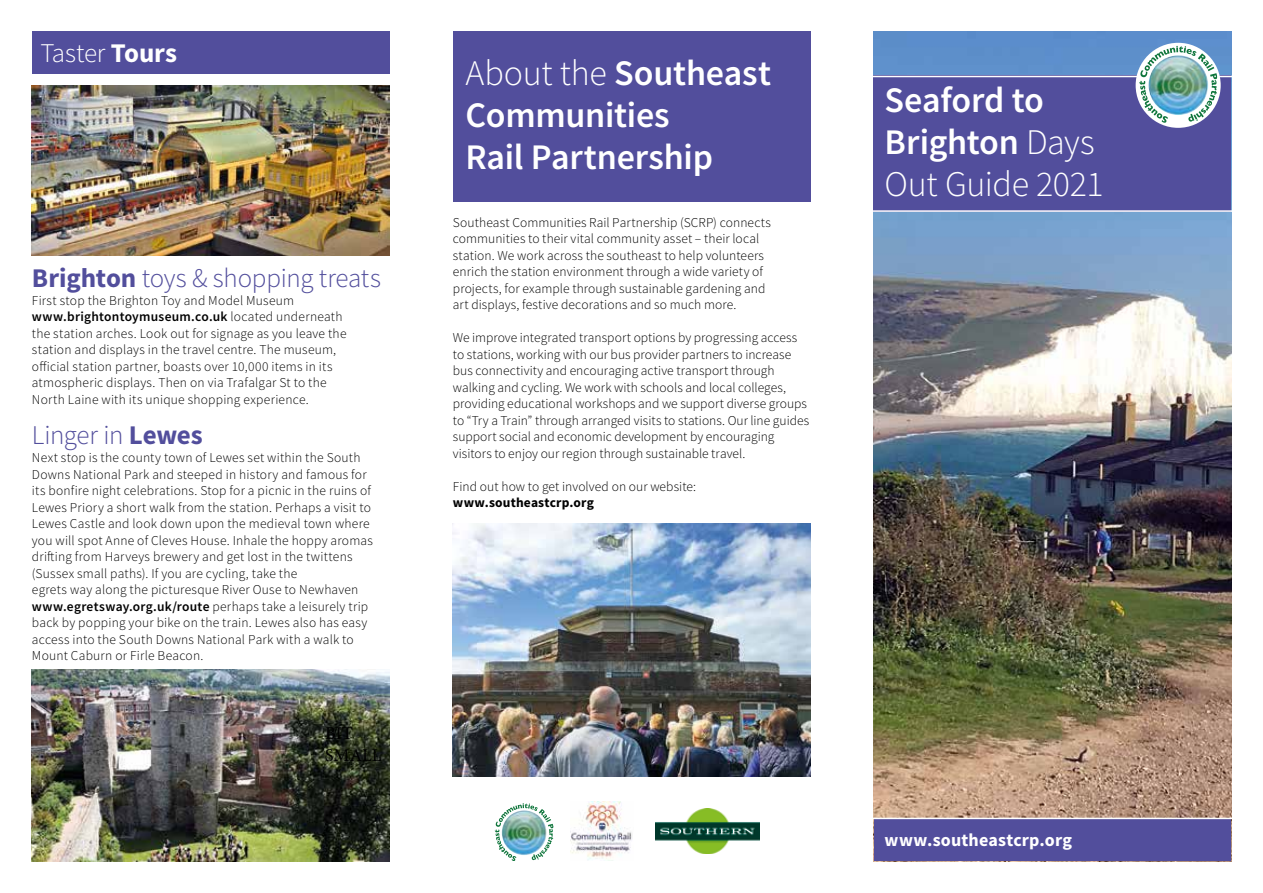
<style>
.page{position:relative;width:1263px;height:893px;background:#fff}
.page>*{position:absolute;margin:0;border:0;box-sizing:border-box;transform-origin:0 0}
.t1{font:600 36px/42px "Source Sans Pro";letter-spacing:-.005em;color:#fff}
.t2{font:300 27px "Source Sans Pro";letter-spacing:-.015em;color:#524e9c}
.t3{font:300 27px "Source Sans Pro";letter-spacing:-.005em;color:#fff}
.t4{font:700 18px "Source Sans Pro";letter-spacing:.01em;color:#fff}
.t5{font:18px/21.6px "Minion Pro";color:#000}
.t6{font:300 13.5px/16.5px "Source Sans Pro";letter-spacing:.01em;color:#000}
.t7{font:700 13.5px "Source Sans Pro";letter-spacing:.01em;color:#000}
.s1{font-weight:700}
.s2{font-weight:600}
.s3{font-weight:300}
</style>
<div class="page">
<img style="left:874px;top:32px;width:357px;height:829px">
<div style="left:874px;top:76px;width:357px;height:136px;background:#524e9c"></div>
<hr style="left:863px;top:210px;width:381px;height:2px;background:#fff">
<hr style="left:863px;top:76px;width:381px;height:1px;background:#fff">
<div style="left:875px;top:818px;width:356px;height:43px;background:#524e9c"></div>
<hr style="left:855px;top:818px;width:389px;height:1px;background:#fff">
<img style="left:32px;top:85px;width:357px;height:170px">
<img style="left:32px;top:670px;width:357px;height:191px">
<div style="left:32px;top:32px;width:357px;height:42px;background:#524e9c"></div>
<img style="left:453px;top:524px;width:357px;height:253px">
<div style="left:453px;top:32px;width:357px;height:170px;background:#524e9c"></div>
<div style="left:1136px;top:43px;width:85px;height:85px;background:#fff;border-radius:50%"></div>
<svg style="left:1139px;top:46px;width:78px;height:77px"></svg>
<img style="left:1148px;top:55px;width:60px;height:60px;border-radius:30px">
<img style="left:655px;top:808px;width:105px;height:45px">
<svg style="left:495px;top:803px;width:58px;height:58px"></svg>
<img style="left:502px;top:810px;width:45px;height:45px;border-radius:22px">
<img style="left:570px;top:802px;width:62px;height:58px">
<h2 class="t3" style="left:40px;top:36px;width:138px">Taster <span class="s1">Tours</span></h2>
<h2 class="t2" style="left:32px;top:261px;width:351px"><span class="s1">Brighton</span> toys &amp; shopping treats</h2>
<p class="t6" style="left:32px;top:292px;width:316px">First stop the Brighton Toy and Model Museum <span class="s2">www.brightontoymuseum.co.uk</span> located underneath the station arches. Look out for signage as you leave the station and displays in the travel centre. The museum, official station partner, boasts over 10,000 items in its atmospheric displays. Then on via Trafalgar St to the North Laine with its unique shopping experience.</p>
<h2 class="t2" style="left:32px;top:419px;width:172px">Linger in <span class="s1">Lewes</span></h2>
<p class="t6" style="left:32px;top:450px;width:342px">Next stop is the county town of Lewes set within the South Downs National Park and steeped in history and famous for its bonfire night celebrations. Stop for a picnic in the ruins of Lewes Priory a short walk from the station. Perhaps a visit to Lewes Castle and look down upon the medieval town where you will spot Anne of Cleves House. Inhale the hoppy aromas drifting from Harveys brewery and get lost in the twittens (Sussex small paths). If you are cycling, take the<br>egrets way along the picturesque River Ouse to Newhaven <span class="s2">www.egretsway.org.uk/route</span> perhaps take a leisurely trip back by popping your bike on the train. Lewes also has easy access into the South Downs National Park with a walk to Mount Caburn or Firle Beacon.</p>
<h3 class="t5" style="left:325px;top:723px;width:58px">BIT<br>SMALL</h3>
<h1 class="t1" style="left:465px;top:52px;width:307px"><span class="s3">About the</span> Southeast<br>Communities<br>Rail Partnership</h1>
<p class="t6" style="left:453px;top:214px;width:320px">Southeast Communities Rail Partnership (SCRP) connects communities to their vital community asset – their local station. We work across the southeast to help volunteers enrich the station environment through a wide variety of projects, for example through sustainable gardening and art displays, festive decorations and so much more.</p>
<p class="t6" style="left:453px;top:330px;width:358px">We improve integrated transport options by progressing access to stations, working with our bus provider partners to increase bus connectivity and encouraging active transport through walking and cycling. We work with schools and local colleges, providing educational workshops and we support diverse groups to “Try a Train” through arranged visits to stations. Our line guides support social and economic development by encouraging visitors to enjoy our region through sustainable travel.</p>
<p class="t6" style="left:453px;top:478px;width:245px">Find out how to get involved on our website:</p>
<p class="t7" style="left:453px;top:494px;width:142px">www.southeastcrp.org</p>
<h1 class="t1" style="left:885px;top:78px;width:220px">Seaford to<br>Brighton <span class="s3">Days<br>Out Guide 2021</span></h1>
<h3 class="t4" style="left:885px;top:828px;width:189px">www.southeastcrp.org</h3>
</div>
